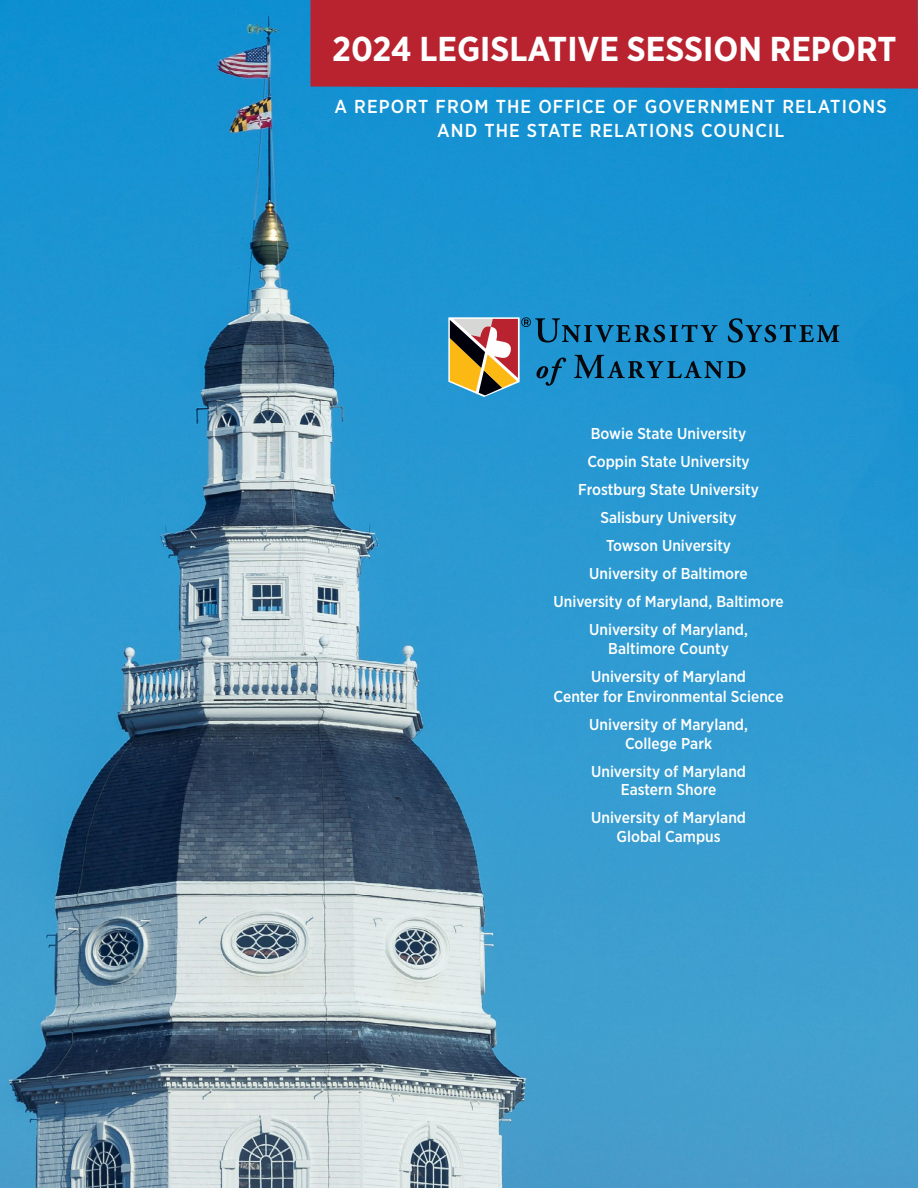
<style>
.page{position:relative;width:918px;height:1188px;background:#fff}
.page>*{position:absolute;margin:0;border:0;box-sizing:border-box;transform-origin:0 0}
.t1{font:700 34.5px "Gotham Narrow";color:#fff}
.t2{font:500 18.75px/24px "Gotham Narrow";letter-spacing:.06em;color:#fff;text-align:center}
.t3{font:500 15.75px/28px "Gotham Narrow";color:#fff;text-align:center}
</style>
<div class="page">
<img style="left:0;top:0;width:918px;height:1188px">
<div style="left:310px;top:0;width:608px;height:89px;background:#b8232f"></div>
<svg style="left:447px;top:316px;width:392px;height:83px;background:#3688b1"></svg>
<h1 class="t1" style="left:332px;top:27px;width:566px">2024 LEGISLATIVE SESSION REPORT</h1>
<p class="t2" style="left:335px;top:94px;width:554px">A REPORT FROM THE OFFICE OF GOVERNMENT RELATIONS<br>AND THE STATE RELATIONS COUNCIL</p>
<p class="t3" style="left:554px;top:419px;width:232px">Bowie State University<br>Coppin State University<br>Frostburg State University<br>Salisbury University<br>Towson University<br>University of Baltimore<br>University of Maryland, Baltimore<br>University of Maryland,</p>
<p class="t3" style="left:591px;top:634px;width:156px">Baltimore County<br>University of Maryland</p>
<p class="t3" style="left:554px;top:682px;width:232px">Center for Environmental Science<br>University of Maryland,</p>
<p class="t3" style="left:591px;top:729px;width:156px">College Park<br>University of Maryland</p>
<p class="t3" style="left:591px;top:775px;width:156px">Eastern Shore<br>University of Maryland</p>
<p class="t3" style="left:617px;top:822px;width:106px">Global Campus</p>
</div>
